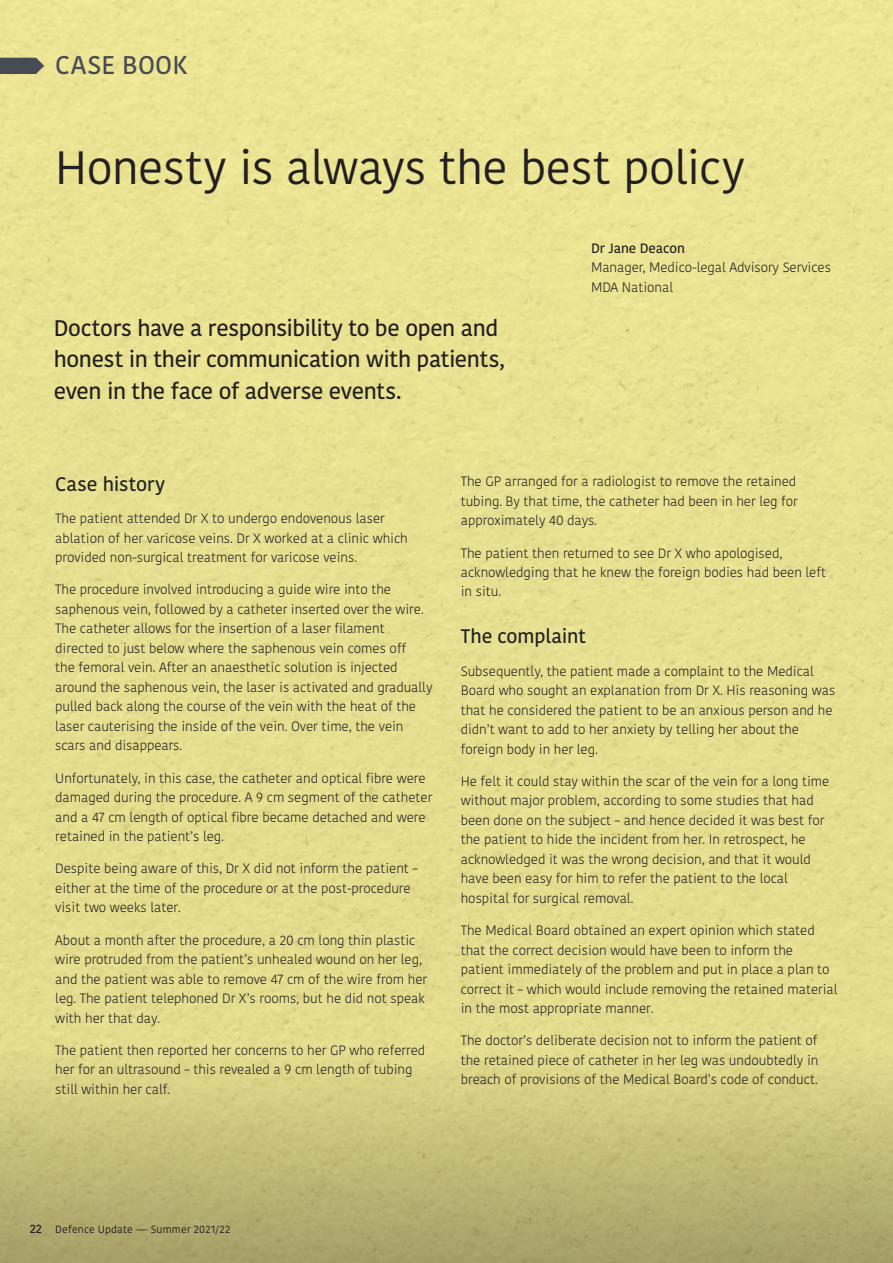
<style>
.page{position:relative;width:893px;height:1263px;background:#fff}
.page>*{position:absolute;margin:0;border:0;box-sizing:border-box;transform-origin:0 0}
.Article_Title{font:46.5px "Kohinoor";letter-spacing:-.01em;color:#231f20}
.t1{font:600 25.5px "Kohinoor";letter-spacing:.005em;color:#474b53}
.Intro_paragraph{font:600 22.5px/31.5px "Kohinoor";letter-spacing:-.02em;color:#231f20}
.Subhead_1{font:600 19.5px "Kohinoor";letter-spacing:-.005em;color:#231f20}
.Body_light{font:300 13.5px/19.5px "Kohinoor";letter-spacing:-.005em;color:#231f20}
.t2{font:10.5px "Kohinoor";letter-spacing:.015em;color:#231f20}
.s1{font-weight:600}
.s2{font-weight:600;font-size:12px}
.s3{font-weight:300}
</style>
<div class="page">
<div style="left:0;top:0;width:893px;height:1050px;background:#e7e192"></div>
<svg style="left:0;top:58px;width:44px;height:16px"></svg>
<div style="left:0;top:1050px;width:893px;height:213px;background:linear-gradient(to bottom,#e2dc8e,#a49e66)"></div>
<p class="t1" style="left:55px;top:49px;width:134px">CASE BOOK</p>
<p class="Article_Title" style="left:55px;top:138px;width:691px">Honesty is always the best policy</p>
<p class="Intro_paragraph" style="left:54px;top:313px;width:453px">Doctors have a responsibility to be open and honest in their communication with patients, even in the face of adverse events.</p>
<p class="Body_light" style="left:591px;top:238px;width:241px"><span class="s1">Dr Jane Deacon<br></span>Manager, Medico-legal Advisory Services<br>MDA National</p>
<p class="Subhead_1" style="left:55px;top:472px;width:111px">Case history</p>
<p class="Body_light" style="left:55px;top:509px;width:354px">The patient attended Dr X to undergo endovenous laser ablation of her varicose veins. Dr X worked at a clinic which provided non-surgical treatment for varicose veins.</p>
<p class="Body_light" style="left:55px;top:580px;width:379px">The procedure involved introducing a guide wire into the saphenous vein, followed by a catheter inserted over the wire.<br>The catheter allows for the insertion of a laser filament directed to just below where the saphenous vein comes off<br>the femoral vein. After an anaesthetic solution is injected around the saphenous vein, the laser is activated and gradually pulled back along the course of the vein with the heat of the laser cauterising the inside of the vein. Over time, the vein scars and disappears.</p>
<p class="Body_light" style="left:55px;top:768px;width:379px">Unfortunately, in this case, the catheter and optical fibre were damaged during the procedure. A 9 cm segment of the catheter and a 47 cm length of optical fibre became detached and were retained in the patient’s leg.</p>
<p class="Body_light" style="left:55px;top:859px;width:364px">Despite being aware of this, Dr X did not inform the patient – either at the time of the procedure or at the post-procedure visit two weeks later.</p>
<p class="Body_light" style="left:55px;top:930px;width:373px">About a month after the procedure, a 20 cm long thin plastic wire protruded from the patient’s unhealed wound on her leg, and the patient was able to remove 47 cm of the wire from her leg. The patient telephoned Dr X’s rooms, but he did not speak with her that day.</p>
<p class="Body_light" style="left:55px;top:1040px;width:371px">The patient then reported her concerns to her GP who referred her for an ultrasound – this revealed a 9 cm length of tubing still within her calf.</p>
<p class="Body_light" style="left:461px;top:472px;width:339px;text-align:justify">The GP arranged for a radiologist to remove the retained tubing. By that time, the catheter had been in her leg for approximately 40 days.</p>
<p class="Body_light" style="left:461px;top:543px;width:367px">The patient then returned to see Dr X who apologised, acknowledging that he knew the foreign bodies had been left in situ.</p>
<p class="Subhead_1" style="left:461px;top:624px;width:127px">The complaint</p>
<p class="Body_light" style="left:461px;top:661px;width:376px">Subsequently, the patient made a complaint to the Medical Board who sought an explanation from Dr X. His reasoning was that he considered the patient to be an anxious person and he didn’t want to add to her anxiety by telling her about the foreign body in her leg.</p>
<p class="Body_light" style="left:461px;top:772px;width:370px">He felt it could stay within the scar of the vein for a long time without major problem, according to some studies that had been done on the subject – and hence decided it was best for the patient to hide the incident from her. In retrospect, he acknowledged it was the wrong decision, and that it would have been easy for him to refer the patient to the local hospital for surgical removal.</p>
<p class="Body_light" style="left:461px;top:921px;width:378px">The Medical Board obtained an expert opinion which stated that the correct decision would have been to inform the patient immediately of the problem and put in place a plan to correct it – which would include removing the retained material in the most appropriate manner.</p>
<p class="Body_light" style="left:461px;top:1031px;width:359px;text-align:justify">The doctor’s deliberate decision not to inform the patient of the retained piece of catheter in her leg was undoubtedly in breach of provisions of the Medical Board’s code of conduct.</p>
<p class="t2" style="left:30px;top:1223px;width:202px"><span class="s2">22</span> Defence Update <span class="s3">——</span> Summer 2021/22</p>
</div>
